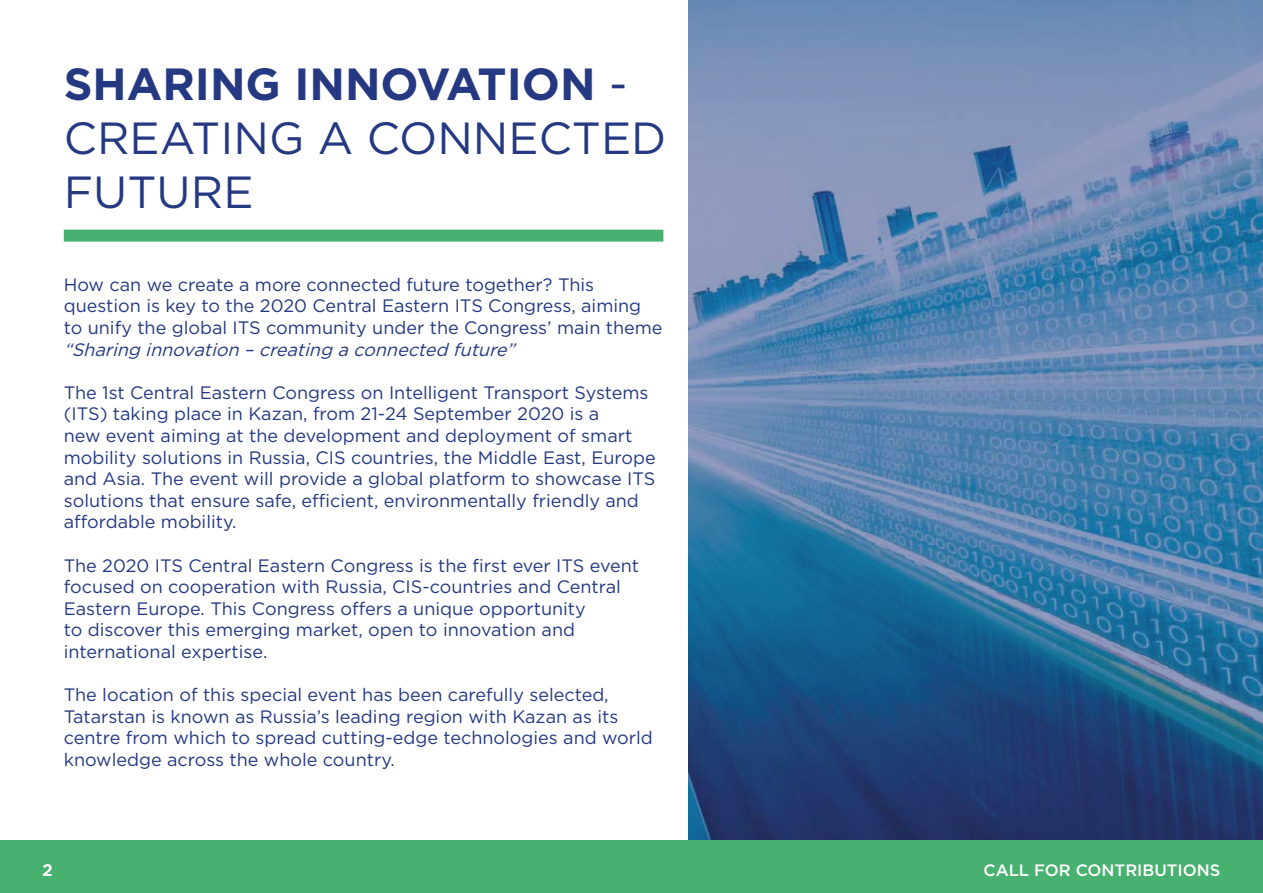
<style>
.page{position:relative;width:1263px;height:893px;background:#fff}
.page>*{position:absolute;margin:0;border:0;box-sizing:border-box;transform-origin:0 0}
.t1{font:45px/54px "Gotham";color:#243982}
.t2{font:18px/21.6px "Gotham";color:#243982}
.t3{font:italic 18px "Gotham";color:#243982}
.t4{font:500 16.5px "Gotham";color:#fff}
.s1{font-weight:700}
</style>
<div class="page">
<div style="left:0;top:840px;width:1263px;height:53px;background:#49b170"></div>
<div style="left:64px;top:230px;width:599px;height:12px;background:#49b170"></div>
<svg style="left:689px;top:0;width:574px;height:840px;background:#4e77a4"></svg>
<h1 class="t1" style="left:64px;top:56px;width:604px"><span class="s1">SHARING INNOVATION</span> -<br>CREATING A CONNECTED<br>FUTURE</h1>
<p class="t2" style="left:64px;top:273px;width:600px">How can we create a more connected future together? This question is key to the 2020 Central Eastern ITS Congress, aiming to unify the global ITS community under the Congress’ main theme</p>
<p class="t3" style="left:64px;top:338px;width:458px">“Sharing innovation–creating aconnected future”</p>
<p class="t2" style="left:64px;top:381px;width:593px">The 1st Central Eastern Congress on Intelligent Transport Systems (ITS) taking place in Kazan, from 21-24 September 2020 is a<br>new event aiming at the development and deployment of smart mobility solutions in Russia, CIS countries, the Middle East, Europe and Asia. The event will provide a global platform to showcase ITS solutions that ensure safe, efficient, environmentally friendly and affordable mobility.</p>
<p class="t2" style="left:64px;top:554px;width:577px">The 2020 ITS Central Eastern Congress is the first ever ITS event focused on cooperation with Russia, CIS-countries and Central Eastern Europe. This Congress offers a unique opportunity<br>to discover this emerging market, open to innovation and international expertise.</p>
<p class="t2" style="left:64px;top:684px;width:590px">The location of this special event has been carefully selected, Tatarstan is known as Russia’s leading region with Kazan as its centre from which to spread cutting-edge technologies and world knowledge across the whole country.</p>
<p class="t4" style="left:43px;top:859px;width:12px">2</p>
<p class="t4" style="left:983px;top:859px;width:238px">CALL FOR CONTRIBUTIONS</p>
</div>
